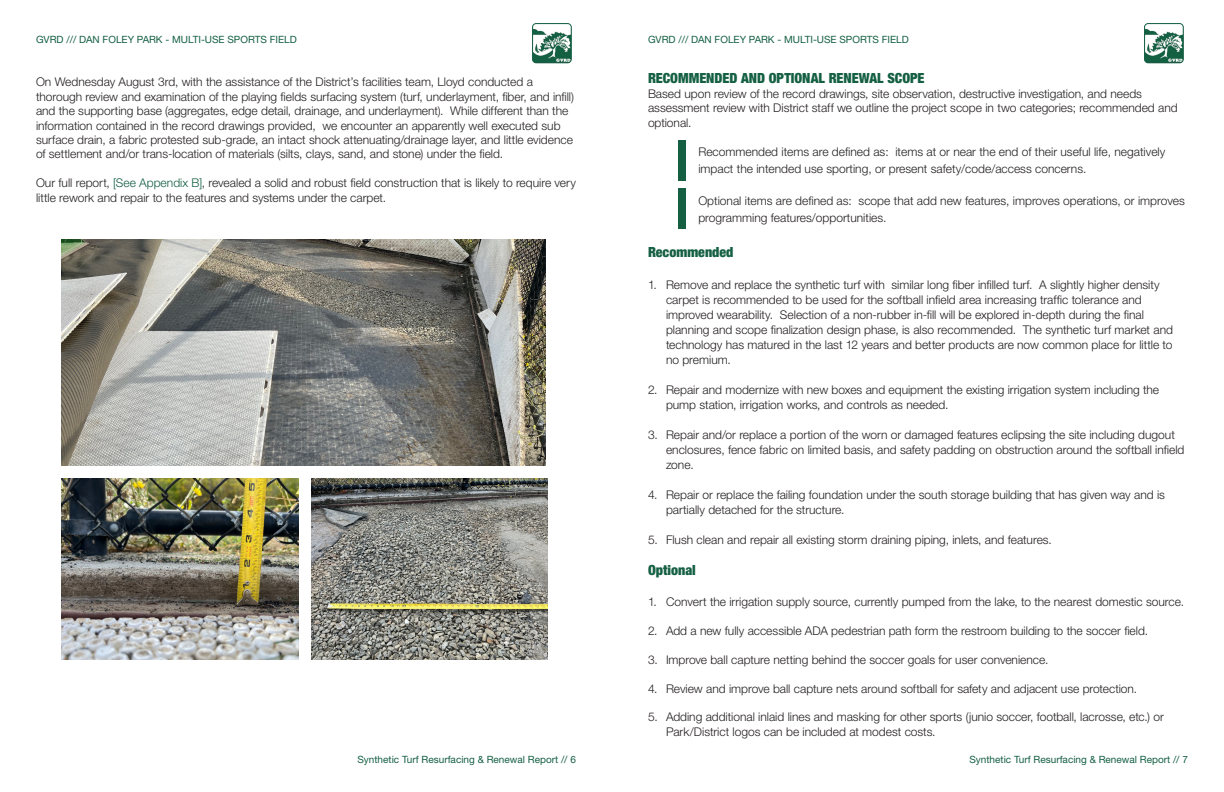
<style>
.page{position:relative;width:1224px;height:792px;background:#fff}
.page>*{position:absolute;margin:0;border:0;box-sizing:border-box;transform-origin:0 0}
.t1{font:900 condensed 14px "Helvetica Neue";color:#156043}
.t2{font:300 12px/14.4px "Helvetica Neue LT Std";color:#231f20}
.t3{font:10px "Helvetica Neue LT Std";color:#156043}
.s1{color:#156043}
</style>
<div class="page">
<svg style="left:533px;top:24px;width:38px;height:39px"></svg>
<div style="left:533px;top:24px;width:38px;height:39px;border:1px solid #136043;border-radius:4px"></div>
<svg style="left:1145px;top:24px;width:38px;height:39px"></svg>
<div style="left:1145px;top:24px;width:38px;height:39px;border:1px solid #136043;border-radius:4px"></div>
<img style="left:62px;top:239px;width:484px;height:226px">
<img style="left:62px;top:478px;width:236px;height:182px">
<img style="left:312px;top:478px;width:236px;height:182px">
<div style="left:678px;top:140px;width:7px;height:40px;background:#156043"></div>
<div style="left:678px;top:188px;width:7px;height:41px;background:#156043"></div>
<p class="t3" style="left:36px;top:34px;width:262px">GVRD /// DAN FOLEY PARK - MULTI-USE SPORTS FIELD</p>
<p class="t3" style="left:648px;top:34px;width:262px">GVRD /// DAN FOLEY PARK - MULTI-USE SPORTS FIELD</p>
<p class="t2" style="left:36px;top:75px;width:540px">On Wednesday August 3rd, with the assistance of the District’s facilities team, Lloyd conducted a thorough review and examination of the playing fields surfacing system (turf, underlayment, fiber, and infill) and the supporting base (aggregates, edge detail, drainage, and underlayment). While different than the information contained in the record drawings provided, we encounter an apparently well executed sub surface drain, a fabric protested sub-grade, an intact shock attenuating/drainage layer, and little evidence of settlement and/or trans-location of materials (silts, clays, sand, and stone) under the field.</p>
<p class="t2" style="left:36px;top:175px;width:541px">Our full report, <span class="s1">[See Appendix B]</span>, revealed a solid and robust field construction that is likely to require very little rework and repair to the features and systems under the carpet.</p>
<p class="t1" style="left:648px;top:70px;width:278px">RECOMMENDED AND OPTIONAL RENEWAL SCOPE</p>
<p class="t2" style="left:648px;top:86px;width:531px">Based upon review of the record drawings, site observation, destructive investigation, and needs assessment review with District staff we outline the project scope in two categories; recommended and optional.</p>
<p class="t2" style="left:698px;top:143px;width:469px;line-height:17px">Recommended items are defined as: items at or near the end of their useful life, negatively impact the intended use sporting, or present safety/code/access concerns.</p>
<p class="t2" style="left:698px;top:192px;width:488px;line-height:17px">Optional items are defined as: scope that add new features, improves operations, or improves programming features/opportunities.</p>
<p class="t1" style="left:648px;top:243px;width:87px">Recommended</p>
<p class="t2" style="left:666px;top:277px;width:508px;line-height:15px;text-indent:-18px">1. Remove and replace the synthetic turf with similar long fiber infilled turf. A slightly higher density carpet is recommended to be used for the softball infield area increasing traffic tolerance and improved wearability. Selection of a non-rubber in-fill will be explored in-depth during the final planning and scope finalization design phase, is also recommended. The synthetic turf market and technology has matured in the last 12 years and better products are now common place for little to no premium.</p>
<p class="t2" style="left:666px;top:382px;width:495px;line-height:15px;text-indent:-18px">2. Repair and modernize with new boxes and equipment the existing irrigation system including the pump station, irrigation works, and controls as needed.</p>
<p class="t2" style="left:666px;top:427px;width:520px;line-height:15px;text-indent:-18px">3. Repair and/or replace a portion of the worn or damaged features eclipsing the site including dugout enclosures, fence fabric on limited basis, and safety padding on obstruction around the softball infield zone.</p>
<p class="t2" style="left:666px;top:487px;width:500px;line-height:15px;text-indent:-18px">4. Repair or replace the failing foundation under the south storage building that has given way and is partially detached for the structure.</p>
<p class="t2" style="left:648px;top:532px;width:405px">5. Flush clean and repair all existing storm draining piping, inlets, and features.</p>
<p class="t1" style="left:648px;top:561px;width:49px">Optional</p>
<p class="t2" style="left:648px;top:595px;width:538px">1. Convert the irrigation supply source, currently pumped from the lake, to the nearest domestic source.</p>
<p class="t2" style="left:648px;top:623px;width:502px">2. Add a new fully accessible ADA pedestrian path form the restroom building to the soccer field.</p>
<p class="t2" style="left:648px;top:652px;width:402px">3. Improve ball capture netting behind the soccer goals for user convenience.</p>
<p class="t2" style="left:648px;top:681px;width:491px">4. Review and improve ball capture nets around softball for safety and adjacent use protection.</p>
<p class="t2" style="left:666px;top:710px;width:499px;text-indent:-18px">5. Adding additional inlaid lines and masking for other sports (junio soccer, football, lacrosse, etc.) or<br>Park/District logos can be included at modest costs.</p>
<p class="t3" style="left:357px;top:754px;width:220px">Synthetic Turf Resurfacing &amp; Renewal Report // 6</p>
<p class="t3" style="left:969px;top:754px;width:220px">Synthetic Turf Resurfacing &amp; Renewal Report // 7</p>
</div>
